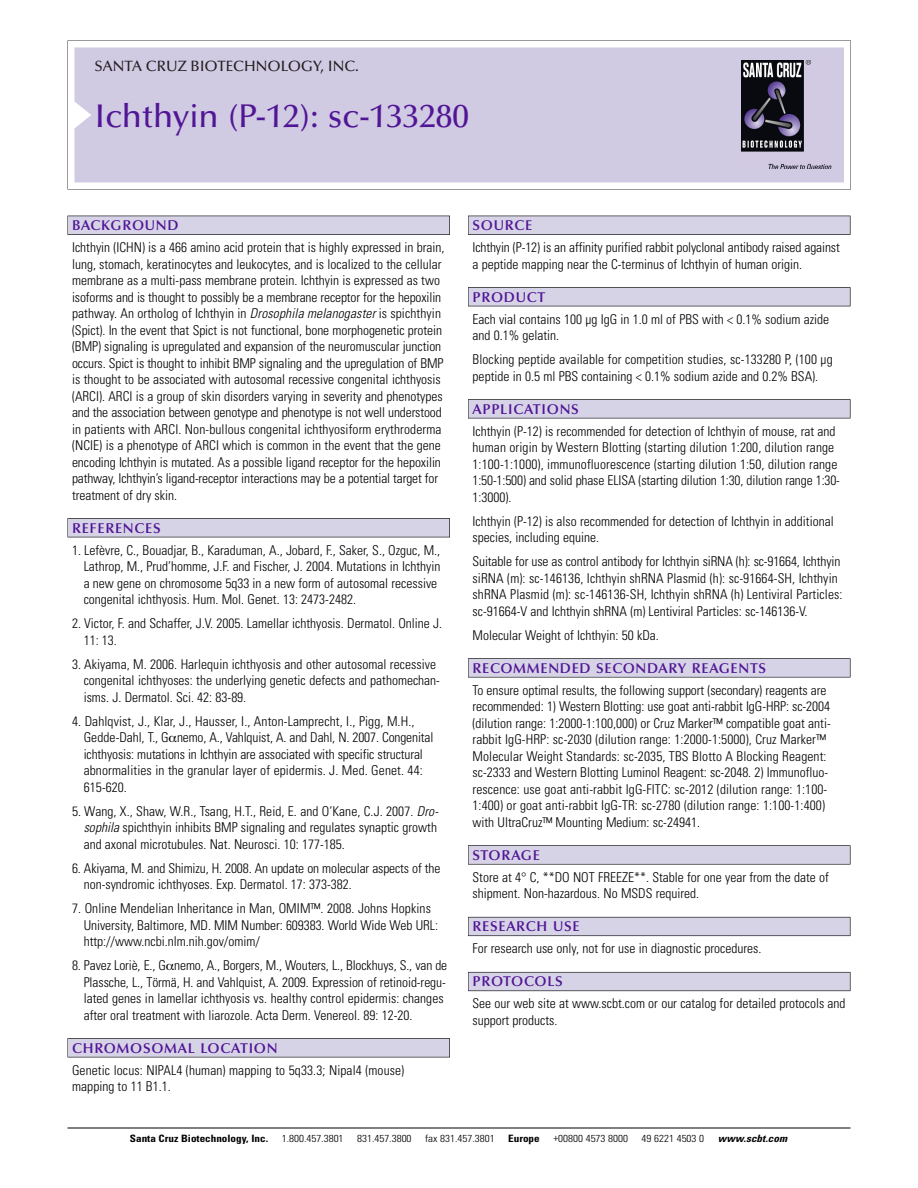
<style>
.page{position:relative;width:918px;height:1188px;background:#fff}
.page>*{position:absolute;margin:0;border:0;box-sizing:border-box;transform-origin:0 0}
.t1{font:500 33px "Optima";color:#511695}
.t2{font:500 15px "Optima";color:#231f20}
.t3{font:600 14.25px "Optima";letter-spacing:.05em;color:#511695}
.t4{font:300 condensed 13.5px/16.5px "Univers";color:#000}
.t5{font:300 condensed 10.2px "Univers";color:#000;scale:1.1 1}
.t6{font:700 condensed 10.2px "Univers";color:#000;scale:1.1 1}
.t7{font:italic 700 condensed 10.2px "Univers";letter-spacing:.005em;color:#000;scale:1.1 1}
.s1{font-style:italic}
</style>
<div class="page">
<svg style="left:68px;top:40px;width:783px;height:149px"></svg>
<div style="left:74px;top:47px;width:770px;height:135px;background:#d1cae3"></div>
<img style="left:741px;top:60px;width:90px;height:108px">
<div style="left:68px;top:216px;width:382px;height:19px;background:#525155"></div>
<div style="left:68px;top:216px;width:381px;height:18px;background:#d7d3e7"></div>
<div style="left:68px;top:518px;width:382px;height:19px;background:#525155"></div>
<div style="left:68px;top:519px;width:381px;height:18px;background:#d7d3e7"></div>
<div style="left:68px;top:1038px;width:382px;height:19px;background:#545357"></div>
<div style="left:68px;top:1039px;width:381px;height:18px;background:#d7d3e7"></div>
<div style="left:468px;top:216px;width:382px;height:19px;background:#525155"></div>
<div style="left:468px;top:216px;width:382px;height:18px;background:#d7d3e7"></div>
<div style="left:468px;top:287px;width:382px;height:19px;background:#525155"></div>
<div style="left:468px;top:288px;width:382px;height:18px;background:#d7d3e7"></div>
<div style="left:468px;top:399px;width:382px;height:19px;background:#545357"></div>
<div style="left:468px;top:400px;width:382px;height:18px;background:#d7d3e7"></div>
<div style="left:468px;top:658px;width:382px;height:19px;background:#575759"></div>
<div style="left:468px;top:659px;width:382px;height:18px;background:#d7d3e7"></div>
<svg style="left:468px;top:845px;width:382px;height:20px"></svg>
<div style="left:468px;top:846px;width:382px;height:18px;background:#d7d3e7"></div>
<div style="left:468px;top:917px;width:382px;height:19px;background:#66646e"></div>
<div style="left:468px;top:917px;width:382px;height:18px;background:#d7d3e7"></div>
<div style="left:468px;top:972px;width:382px;height:19px;background:#66646d"></div>
<div style="left:468px;top:973px;width:382px;height:18px;background:#d7d3e7"></div>
<hr style="left:68px;top:1128px;width:782px;height:1px;background:#000">
<p class="t2" style="left:94px;top:61px;width:266px">SANTA CRUZ BIOTECHNOLOGY, INC.</p>
<h1 class="t1" style="left:94px;top:103px;width:376px">Ichthyin (P-12): sc-133280</h1>
<p class="t3" style="left:72px;top:219px;width:108px">BACKGROUND</p>
<p class="t4" style="left:72px;top:240px;width:374px">Ichthyin (ICHN) is a 466 amino acid protein that is highly expressed in brain, lung, stomach, keratinocytes and leukocytes, and is localized to the cellular membrane as a multi-pass membrane protein. Ichthyin is expressed as two isoforms and is thought to possibly be a membrane receptor for the hepoxilin pathway. An ortholog of Ichthyin in <span class="s1">Drosophila melanogaster</span> is spichthyin (Spict). In the event that Spict is not functional, bone morphogenetic protein (BMP) signaling is upregulated and expansion of the neuromuscular junction occurs. Spict is thought to inhibit BMP signaling and the upregulation of BMP is thought to be associated with autosomal recessive congenital ichthyosis (ARCI). ARCI is a group of skin disorders varying in severity and phenotypes and the association between genotype and phenotype is not well understood in patients with ARCI. Non-bullous congenital ichthyosiform erythroderma (NCIE) is a phenotype of ARCI which is common in the event that the gene encoding Ichthyin is mutated. As a possible ligand receptor for the hepoxilin pathway, Ichthyin’s ligand-receptor interactions may be a potential target for treatment of dry skin.</p>
<p class="t3" style="left:72px;top:522px;width:90px">REFERENCES</p>
<p class="t4" style="left:84px;top:543px;width:358px;text-indent:-12px">1. Lefèvre, C., Bouadjar, B., Karaduman, A., Jobard, F., Saker, S., Ozguc, M., Lathrop, M., Prud’homme, J.F. and Fischer, J. 2004. Mutations in Ichthyin a new gene on chromosome 5q33 in a new form of autosomal recessive congenital ichthyosis. Hum. Mol. Genet. 13: 2473-2482.</p>
<p class="t4" style="left:84px;top:616px;width:360px;text-indent:-12px">2. Victor, F. and Schaffer, J.V. 2005. Lamellar ichthyosis. Dermatol. Online J.<br>11: 13.</p>
<p class="t4" style="left:84px;top:657px;width:358px;text-indent:-12px">3. Akiyama, M. 2006. Harlequin ichthyosis and other autosomal recessive congenital ichthyoses: the underlying genetic defects and pathomechan&shy;isms. J. Dermatol. Sci. 42: 83-89.</p>
<p class="t4" style="left:84px;top:714px;width:351px;text-indent:-12px">4. Dahlqvist, J., Klar, J., Hausser, I., Anton-Lamprecht, I., Pigg, M.H., Gedde-Dahl, T., G nemo, A., Vahlquist, A. and Dahl, N. 2007. Congenital ichthyosis: mutations in Ichthyin are associated with specific structural abnormalities in the granular layer of epidermis. J. Med. Genet. 44:<br>615-620.</p>
<p class="t4" style="left:84px;top:804px;width:356px;text-align:justify;text-indent:-12px">5. Wang, X., Shaw, W.R., Tsang, H.T., Reid, E. and O’Kane, C.J. 2007. <span class="s1">Dro&shy;sophila</span> spichthyin inhibits BMP signaling and regulates synaptic growth and axonal microtubules. Nat. Neurosci. 10: 177-185.</p>
<p class="t4" style="left:84px;top:861px;width:358px;text-indent:-12px">6. Akiyama, M. and Shimizu, H. 2008. An update on molecular aspects of the non-syndromic ichthyoses. Exp. Dermatol. 17: 373-382.</p>
<p class="t4" style="left:84px;top:901px;width:356px;text-indent:-12px">7. Online Mendelian Inheritance in Man, OMIM™. 2008. Johns Hopkins<br>University, Baltimore, MD. MIM Number: 609383. World Wide Web URL: http://www.ncbi.nlm.nih.gov/omim/</p>
<p class="t4" style="left:84px;top:958px;width:365px;text-indent:-12px">8. Pavez Loriè, E., G nemo, A., Borgers, M., Wouters, L., Blockhuys, S., van de Plassche, L., Törmä, H. and Vahlquist, A. 2009. Expression of retinoid-regu&shy;lated genes in lamellar ichthyosis vs. healthy control epidermis: changes after oral treatment with liarozole. Acta Derm. Venereol. 89: 12-20.</p>
<p class="t3" style="left:72px;top:1042px;width:207px">CHROMOSOMAL LOCATION</p>
<p class="t4" style="left:72px;top:1063px;width:334px">Genetic locus: NIPAL4 (human) mapping to 5q33.3; Nipal4 (mouse) mapping to 11 B1.1.</p>
<p class="t3" style="left:473px;top:219px;width:61px">SOURCE</p>
<p class="t4" style="left:473px;top:240px;width:369px">Ichthyin (P-12) is an affinity purified rabbit polyclonal antibody raised against a peptide mapping near the C-terminus of Ichthyin of human origin.</p>
<p class="t3" style="left:473px;top:291px;width:74px">PRODUCT</p>
<p class="t4" style="left:473px;top:312px;width:358px">Each vial contains 100 µg IgG in 1.0 ml of PBS with &lt; 0.1% sodium azide and 0.1% gelatin.</p>
<p class="t4" style="left:473px;top:352px;width:362px">Blocking peptide available for competition studies, sc-133280 P, (100 µg peptide in 0.5 ml PBS containing &lt; 0.1% sodium azide and 0.2% BSA).</p>
<p class="t3" style="left:473px;top:403px;width:108px">APPLICATIONS</p>
<p class="t4" style="left:473px;top:424px;width:369px">Ichthyin (P-12) is recommended for detection of Ichthyin of mouse, rat and human origin by Western Blotting (starting dilution 1:200, dilution range 1:100-1:1000), immunofluorescence (starting dilution 1:50, dilution range 1:50-1:500) and solid phase ELISA (starting dilution 1:30, dilution range 1:30- 1:3000).</p>
<p class="t4" style="left:473px;top:514px;width:363px">Ichthyin (P-12) is also recommended for detection of Ichthyin in additional species, including equine.</p>
<p class="t4" style="left:473px;top:554px;width:371px">Suitable for use as control antibody for Ichthyin siRNA (h): sc-91664, Ichthyin siRNA (m): sc-146136, Ichthyin shRNA Plasmid (h): sc-91664-SH, Ichthyin shRNA Plasmid (m): sc-146136-SH, Ichthyin shRNA (h) Lentiviral Particles: sc-91664-V and Ichthyin shRNA (m) Lentiviral Particles: sc-146136-V.</p>
<p class="t4" style="left:473px;top:628px;width:188px">Molecular Weight of Ichthyin: 50 kDa.</p>
<p class="t3" style="left:473px;top:662px;width:295px">RECOMMENDED SECONDARY REAGENTS</p>
<p class="t4" style="left:473px;top:683px;width:360px">To ensure optimal results, the following support (secondary) reagents are recommended: 1) Western Blotting: use goat anti-rabbit IgG-HRP: sc-2004 (dilution range: 1:2000-1:100,000) or Cruz Marker™ compatible goat anti&shy;rabbit IgG-HRP: sc-2030 (dilution range: 1:2000-1:5000), Cruz Marker™ Molecular Weight Standards: sc-2035, TBS Blotto A Blocking Reagent: sc-2333 and Western Blotting Luminol Reagent: sc-2048. 2) Immunofluo&shy;rescence: use goat anti-rabbit IgG-FITC: sc-2012 (dilution range: 1:100- 1:400) or goat anti-rabbit IgG-TR: sc-2780 (dilution range: 1:100-1:400) with UltraCruz™ Mounting Medium: sc-24941.</p>
<p class="t3" style="left:473px;top:849px;width:69px">STORAGE</p>
<p class="t4" style="left:473px;top:870px;width:358px">Store at 4° C, **DO NOT FREEZE**. Stable for one year from the date of shipment. Non-hazardous. No MSDS required.</p>
<p class="t3" style="left:473px;top:921px;width:109px">RESEARCH USE</p>
<p class="t4" style="left:473px;top:941px;width:290px">For research use only, not for use in diagnostic procedures.</p>
<p class="t3" style="left:473px;top:976px;width:92px">PROTOCOLS</p>
<p class="t4" style="left:473px;top:997px;width:375px">See our web site at www.scbt.com or our catalog for detailed protocols and support products.</p>
<p class="t6" style="left:130px;top:1135px;width:127px">Santa Cruz Biotechnology, Inc.</p>
<p class="t5" style="left:282px;top:1135px;width:58px">1.800.457.3801</p>
<p class="t5" style="left:357px;top:1135px;width:51px">831.457.3800</p>
<p class="t5" style="left:425px;top:1135px;width:65px">fax 831.457.3801</p>
<p class="t6" style="left:508px;top:1135px;width:30px">Europe</p>
<p class="t5" style="left:553px;top:1135px;width:69px">+00800 4573 8000</p>
<p class="t5" style="left:642px;top:1135px;width:58px">49 6221 4503 0</p>
<p class="t7" style="left:718px;top:1135px;width:64px">www.scbt.com</p>
</div>
